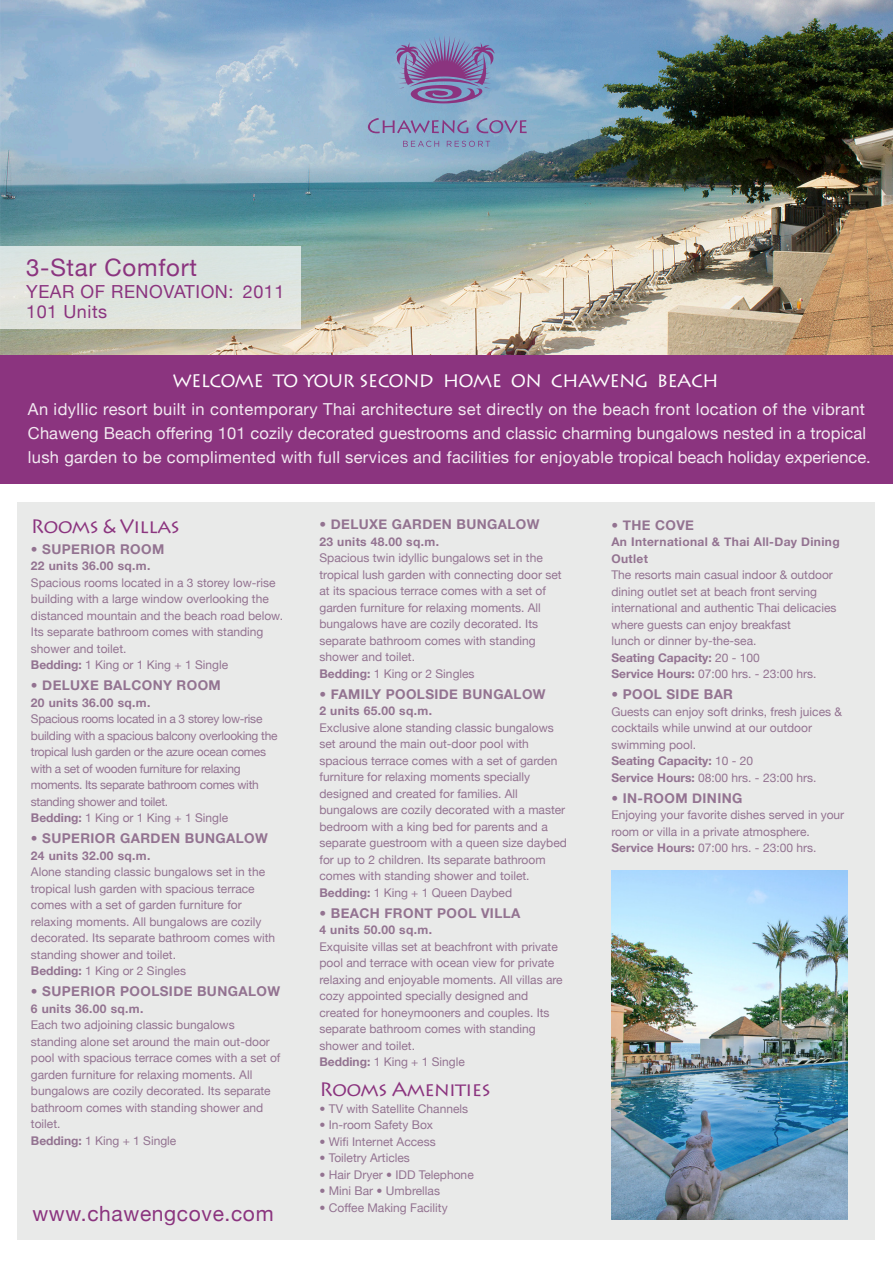
<style>
.page{position:relative;width:893px;height:1263px;background:#fff}
.page>*{position:absolute;margin:0;border:0;box-sizing:border-box;transform-origin:0 0}
.t1{font:24px "Helvetica Neue";letter-spacing:.03em;color:#8b347f}
.t2{font:21px "Helvetica Neue";letter-spacing:.03em;color:#8b347f}
.t3{font:19.5px "Lithos Pro";letter-spacing:-.035em;color:#8b347f}
.t4{font:18px "Lithos Pro";letter-spacing:-.035em;color:#fff}
.t5{font:18px/20.2px "Helvetica Neue";letter-spacing:.03em;color:#8b347f}
.t6{font:16.5px/24px "Helvetica Neue";letter-spacing:.02em;color:rgb(255 255 255/.9)}
.t7{font:700 13.5px "Helvetica Neue";letter-spacing:.03em;color:#937391}
.t8{font:12px/16.5px "Helvetica Neue";color:#937391}
.t9{font:12px/16.5px "Helvetica Neue";letter-spacing:-.025em;color:#937391}
.t10{font:700 12px/16.5px "Helvetica Neue";letter-spacing:.03em;color:#937391}
.s1{font-weight:700}
</style>
<div class="page">
<img style="left:0;top:0;width:893px;height:356px">
<div style="left:0;top:246px;width:300px;height:82px;background:#dee4df"></div>
<div style="left:17px;top:502px;width:857px;height:738px;background:#e9eae9"></div>
<div style="left:0;top:356px;width:893px;height:128px;background:#8b347f"></div>
<svg style="left:395px;top:35px;width:100px;height:68px;background:#837daf"></svg>
<svg style="left:403px;top:141px;width:36px;height:6px"></svg>
<svg style="left:447px;top:141px;width:43px;height:6px"></svg>
<svg style="left:368px;top:118px;width:100px;height:16px;background:#8a93ba"></svg>
<svg style="left:476px;top:118px;width:51px;height:16px"></svg>
<img style="left:611px;top:871px;width:237px;height:348px">
<h1 class="t1" style="left:26px;top:247px;width:172px">3-Star Comfort</h1>
<h3 class="t5" style="left:26px;top:280px;width:260px">YEAR OF RENOVATION: 2011<br>101 Units</h3>
<h3 class="t4" style="left:172px;top:371px;width:548px">WELCOME TO YOUR SECOND HOME ON CHAWENG BEACH</h3>
<p class="t6" style="left:28px;top:396px;width:844px">An idyllic resort built in contemporary Thai architecture set directly on the beach front location of the vibrant<br>Chaweng Beach offering 101 cozily decorated guestrooms and classic charming bungalows nested in a tropical lush garden to be complimented with full services and facilities for enjoyable tropical beach holiday experience.</p>
<h3 class="t3" style="left:31px;top:515px;width:151px">Rooms &amp; Villas</h3>
<p class="t7" style="left:31px;top:537px;width:135px">• SUPERIOR ROOM</p>
<p class="t10" style="left:31px;top:557px;width:121px">22 units 36.00 sq.m.</p>
<p class="t8" style="left:31px;top:573px;width:254px">Spacious rooms located in a 3 storey low-rise building with a large window overlooking the distanced mountain and the beach road below.<br>Its separate bathroom comes with standing shower and toilet.<br><span class="s1">Bedding:</span> 1 King or 1 King + 1 Single</p>
<p class="t7" style="left:31px;top:673px;width:191px">• DELUXE BALCONY ROOM</p>
<p class="t10" style="left:31px;top:694px;width:121px">20 units 36.00 sq.m.</p>
<p class="t9" style="left:31px;top:710px;width:248px">Spacious rooms located in a 3 storey low-rise building with a spacious balcony overlooking the tropical lush garden or the azure ocean comes with a set of wooden furniture for relaxing moments. Its separate bathroom comes with standing shower and toilet.<br><span class="s1">Bedding:</span> 1 King or 1 King + 1 Single</p>
<p class="t7" style="left:31px;top:826px;width:238px">• SUPERIOR GARDEN BUNGALOW</p>
<p class="t10" style="left:31px;top:847px;width:121px">24 units 32.00 sq.m.</p>
<p class="t8" style="left:31px;top:863px;width:246px">Alone standing classic bungalows set in the tropical lush garden with spacious terrace comes with a set of garden furniture for relaxing moments. All bungalows are cozily decorated. Its separate bathroom comes with standing shower and toilet.<br><span class="s1">Bedding:</span> 1 King or 2 Singles</p>
<p class="t7" style="left:31px;top:979px;width:251px">• SUPERIOR POOLSIDE BUNGALOW</p>
<p class="t10" style="left:31px;top:1000px;width:114px">6 units 36.00 sq.m.</p>
<p class="t8" style="left:31px;top:1016px;width:251px">Each two adjoining classic bungalows standing alone set around the main out-door pool with spacious terrace comes with a set of garden furniture for relaxing moments. All bungalows are cozily decorated. Its separate bathroom comes with standing shower and toilet.<br><span class="s1">Bedding:</span> 1 King + 1 Single</p>
<h2 class="t2" style="left:32px;top:1196px;width:243px">www.chawengcove.com</h2>
<p class="t7" style="left:320px;top:512px;width:222px">• DELUXE GARDEN BUNGALOW</p>
<p class="t10" style="left:320px;top:533px;width:121px">23 units 48.00 sq.m.</p>
<p class="t8" style="left:320px;top:549px;width:244px">Spacious twin idyllic bungalows set in the tropical lush garden with connecting door set at its spacious terrace comes with a set of garden furniture for relaxing moments. All bungalows have are cozily decorated. Its separate bathroom comes with standing shower and toilet.<br><span class="s1">Bedding:</span> 1 King or 2 Singles</p>
<p class="t7" style="left:320px;top:682px;width:228px">• FAMILY POOLSIDE BUNGALOW</p>
<p class="t10" style="left:320px;top:702px;width:114px">2 units 65.00 sq.m.</p>
<p class="t8" style="left:320px;top:718px;width:249px">Exclusive alone standing classic bungalows set around the main out-door pool with spacious terrace comes with a set of garden furniture for relaxing moments specially designed and created for families. All bungalows are cozily decorated with a master bedroom with a king bed for parents and a separate guestroom with a queen size daybed for up to 2 children. Its separate bathroom comes with standing shower and toilet.<br><span class="s1">Bedding:</span> 1 King + 1 Queen Daybed</p>
<p class="t7" style="left:320px;top:901px;width:202px">• BEACH FRONT POOL VILLA</p>
<p class="t10" style="left:320px;top:921px;width:114px">4 units 50.00 sq.m.</p>
<p class="t8" style="left:320px;top:937px;width:245px">Exquisite villas set at beachfront with private pool and terrace with ocean view for private relaxing and enjoyable moments. All villas are cozy appointed specially designed and created for honeymooners and couples. Its separate bathroom comes with standing shower and toilet.<br><span class="s1">Bedding:</span> 1 King + 1 Single</p>
<h3 class="t3" style="left:320px;top:1078px;width:173px">Rooms Amenities</h3>
<p class="t8" style="left:320px;top:1099px;width:150px">• TV with Satellite Channels</p>
<p class="t8" style="left:320px;top:1116px;width:115px">• In-room Safety Box</p>
<p class="t8" style="left:320px;top:1132px;width:118px">• Wifi Internet Access</p>
<p class="t8" style="left:320px;top:1149px;width:92px">• Toiletry Articles</p>
<p class="t8" style="left:320px;top:1165px;width:156px">• Hair Dryer • IDD Telephone</p>
<p class="t8" style="left:320px;top:1182px;width:122px">• Mini Bar • Umbrellas</p>
<p class="t8" style="left:320px;top:1198px;width:130px">• Coffee Making Facility</p>
<p class="t7" style="left:611px;top:513px;width:84px">• THE COVE</p>
<p class="t10" style="left:611px;top:533px;width:230px">An International &amp; Thai All-Day Dining<br>Outlet</p>
<p class="t8" style="left:611px;top:566px;width:227px">The resorts main casual indoor &amp; outdoor dining outlet set at beach front serving international and authentic Thai delicacies where guests can enjoy breakfast<br>lunch or dinner by-the-sea.<br><span class="s1">Seating Capacity:</span> 20 - 100<br><span class="s1">Service Hours:</span> 07:00 hrs. - 23:00 hrs.</p>
<p class="t7" style="left:611px;top:682px;width:123px">• POOL SIDE BAR</p>
<p class="t8" style="left:611px;top:702px;width:232px">Guests can enjoy soft drinks, fresh juices &amp; cocktails while unwind at our outdoor swimming pool.<br><span class="s1">Seating Capacity:</span> 10 - 20<br><span class="s1">Service Hours:</span> 08:00 hrs. - 23:00 hrs.</p>
<p class="t7" style="left:611px;top:786px;width:133px">• IN-ROOM DINING</p>
<p class="t8" style="left:611px;top:806px;width:234px">Enjoying your favorite dishes served in your room or villa in a private atmosphere.<br><span class="s1">Service Hours:</span> 07:00 hrs. - 23:00 hrs.</p>
</div>
